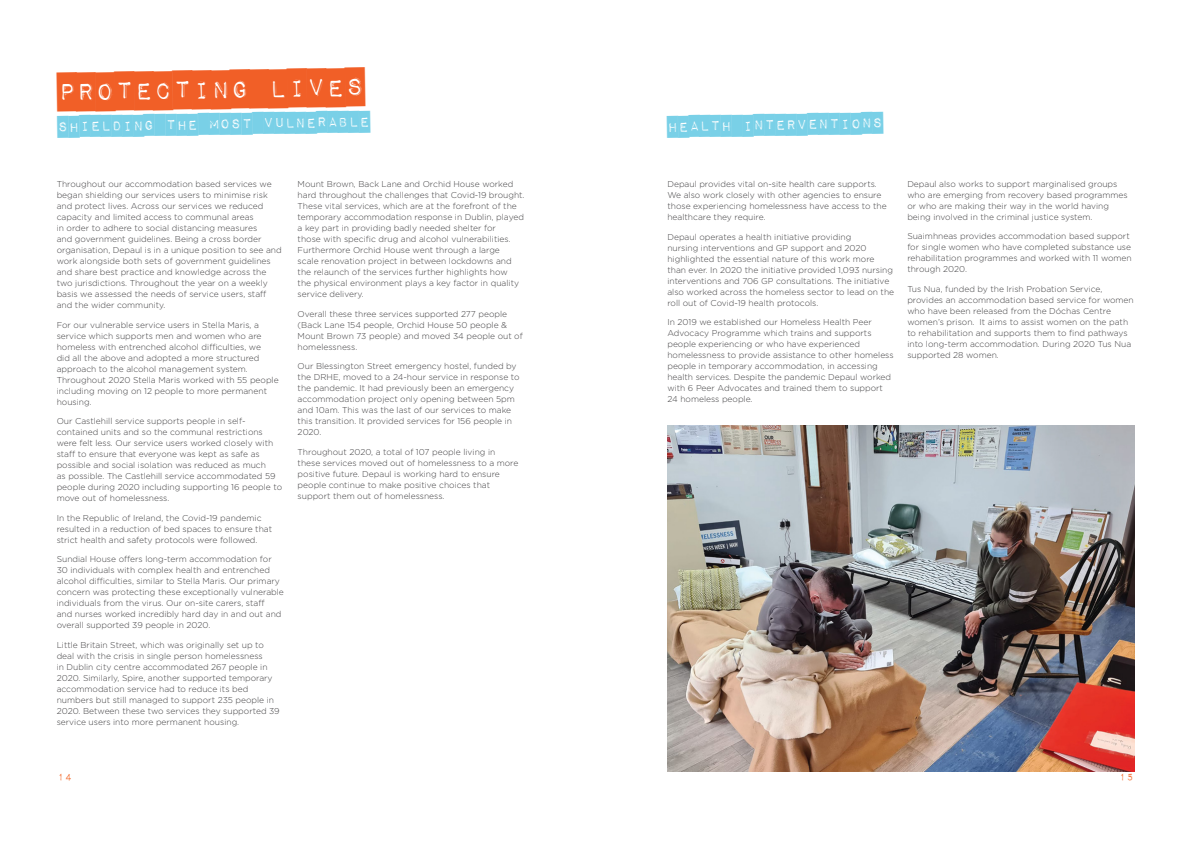
<style>
.page{position:relative;width:1191px;height:842px;background:#fff}
.page>*{position:absolute;margin:0;border:0;box-sizing:border-box;transform-origin:0 0}
.t1{font:32px "Impact Label";color:#f15f27}
.t2{font:18px "Impact Label";color:#79d0e7}
.t3{font:13px "Impact Label Reversed";color:#f26322}
.t4{font:300 8.5px/11px "Gotham";color:#414042}
</style>
<div class="page">
<img style="left:667px;top:425px;width:467px;height:346px">
<h1 class="t1" style="left:58px;top:73px;width:308px;rotate:-1deg">protecting lives</h1>
<h2 class="t2" style="left:58px;top:116px;width:314px;rotate:-1deg">shielding the most vulnerable</h2>
<p class="t4" style="left:57px;top:178px;width:226px">Throughout our accommodation based services we began shielding our services users to minimise risk and protect lives. Across our services we reduced capacity and limited access to communal areas<br>in order to adhere to social distancing measures<br>and government guidelines. Being a cross border organisation, Depaul is in a unique position to see and work alongside both sets of government guidelines and share best practice and knowledge across the two jurisdictions. Throughout the year on a weekly basis we assessed the needs of service users, staff and the wider community.</p>
<p class="t4" style="left:57px;top:319px;width:223px">For our vulnerable service users in Stella Maris, a service which supports men and women who are homeless with entrenched alcohol difficulties, we<br>did all the above and adopted a more structured approach to the alcohol management system.<br>Throughout 2020 Stella Maris worked with 55 people including moving on 12 people to more permanent housing.</p>
<p class="t4" style="left:57px;top:415px;width:227px">Our Castlehill service supports people in self&shy;contained units and so the communal restrictions were felt less. Our service users worked closely with staff to ensure that everyone was kept as safe as possible and social isolation was reduced as much<br>as possible. The Castlehill service accommodated 59 people during 2020 including supporting 16 people to move out of homelessness.</p>
<p class="t4" style="left:57px;top:512px;width:217px">In the Republic of Ireland, the Covid-19 pandemic resulted in a reduction of bed spaces to ensure that strict health and safety protocols were followed.</p>
<p class="t4" style="left:57px;top:553px;width:229px">Sundial House offers long-term accommodation for 30 individuals with complex health and entrenched alcohol difficulties, similar to Stella Maris. Our primary concern was protecting these exceptionally vulnerable individuals from the virus. Our on-site carers, staff<br>and nurses worked incredibly hard day in and out and overall supported 39 people in 2020.</p>
<p class="t4" style="left:57px;top:639px;width:224px">Little Britain Street, which was originally set up to deal with the crisis in single person homelessness<br>in Dublin city centre accommodated 267 people in 2020. Similarly, Spire, another supported temporary accommodation service had to reduce its bed numbers but still managed to support 235 people in 2020. Between these two services they supported 39 service users into more permanent housing.</p>
<p class="t4" style="left:298px;top:179px;width:228px">Mount Brown, Back Lane and Orchid House worked hard throughout the challenges that Covid-19 brought.<br>These vital services, which are at the forefront of the temporary accommodation response in Dublin, played a key part in providing badly needed shelter for<br>those with specific drug and alcohol vulnerabilities.<br>Furthermore Orchid House went through a large<br>scale renovation project in between lockdowns and the relaunch of the services further highlights how<br>the physical environment plays a key factor in quality service delivery.</p>
<p class="t4" style="left:298px;top:308px;width:227px">Overall these three services supported 277 people (Back Lane 154 people, Orchid House 50 people &amp; Mount Brown 73 people) and moved 34 people out of homelessness.</p>
<p class="t4" style="left:298px;top:361px;width:223px">Our Blessington Street emergency hostel, funded by the DRHE, moved to a 24-hour service in response to the pandemic. It had previously been an emergency accommodation project only opening between 5pm and 10am. This was the last of our services to make this transition. It provided services for 156 people in 2020.</p>
<p class="t4" style="left:298px;top:446px;width:222px">Throughout 2020, a total of 107 people living in these services moved out of homelessness to a more positive future. Depaul is working hard to ensure people continue to make positive choices that support them out of homelessness.</p>
<h2 class="t2" style="left:667px;top:116px;width:217px;rotate:-1deg">health interventions</h2>
<p class="t4" style="left:667px;top:178px;width:221px">Depaul provides vital on-site health care supports.<br>We also work closely with other agencies to ensure those experiencing homelessness have access to the healthcare they require.</p>
<p class="t4" style="left:667px;top:231px;width:228px">Depaul operates a health initiative providing<br>nursing interventions and GP support and 2020 highlighted the essential nature of this work more than ever. In 2020 the initiative provided 1,093 nursing interventions and 706 GP consultations. The initiative also worked across the homeless sector to lead on the roll out of Covid-19 health protocols.</p>
<p class="t4" style="left:667px;top:316px;width:228px">In 2019 we established our Homeless Health Peer Advocacy Programme which trains and supports people experiencing or who have experienced homelessness to provide assistance to other homeless people in temporary accommodation, in accessing health services. Despite the pandemic Depaul worked with 6 Peer Advocates and trained them to support 24 homeless people.</p>
<p class="t4" style="left:907px;top:178px;width:222px">Depaul also works to support marginalised groups who are emerging from recovery based programmes or who are making their way in the world having being involved in the criminal justice system.</p>
<p class="t4" style="left:907px;top:230px;width:226px">Suaimhneas provides accommodation based support for single women who have completed substance use rehabilitation programmes and worked with 11 women through 2020.</p>
<p class="t4" style="left:907px;top:283px;width:228px">Tus Nua, funded by the Irish Probation Service, provides an accommodation based service for women who have been released from the Dóchas Centre women’s prison. It aims to assist women on the path to rehabilitation and supports them to find pathways into long-term accommodation. During 2020 Tus Nua supported 28 women.</p>
<h3 class="t3" style="left:57px;top:771px;width:17px">14</h3>
<h3 class="t3" style="left:1118px;top:771px;width:17px">15</h3>
</div>
